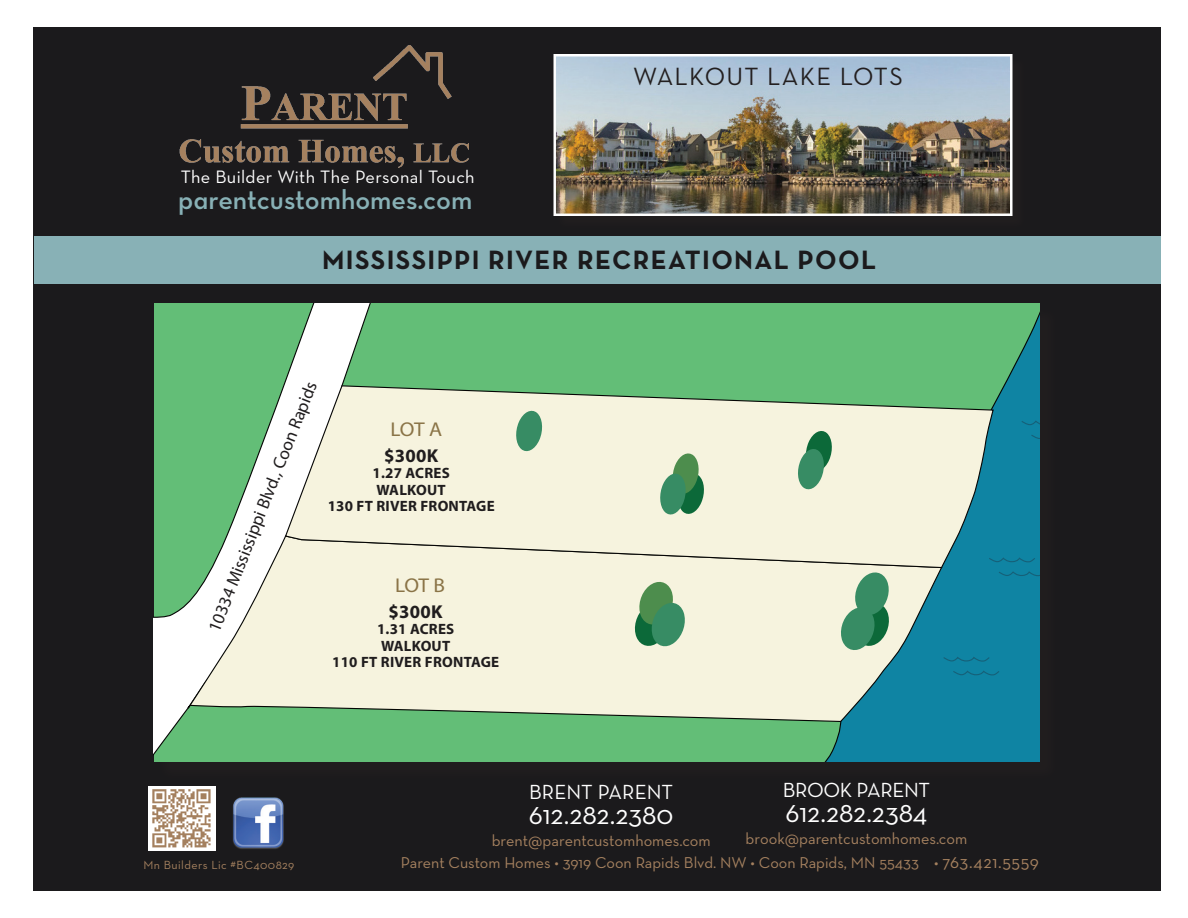
<style>
.page{position:relative;width:1188px;height:918px;background:#fff}
.page>*{position:absolute;margin:0;border:0;box-sizing:border-box;transform-origin:0 0}
.t1{font:27.75px "Neutra Text";color:#fff}
.t2{font:27.6px "Neutra Text Demi Alt";color:#88b1b6}
.t3{font:700 27px "Neutra Text";letter-spacing:.05em;color:#1b1a1c}
.t4{font:25.35px "Neutra Text";letter-spacing:.05em;color:#231f20}
.t5{font:20.85px "Neutra Text";color:#fff}
.t6{font:20.85px "Neutra Text";letter-spacing:-.02em;color:#fff}
.t7{font:20.1px "Myriad Pro";letter-spacing:-.03em;color:#8a7447;scale:1.07 1}
.t8{font:700 18.75px "Myriad Pro";letter-spacing:.015em;color:#201d1e}
.t9{font:18.3px "Neutra Text";letter-spacing:.02em;color:#fff}
.t10{font:17.7px "Myriad Pro";color:#201d1e}
.t11{font:16.2px "Neutra Text";color:#a5815f}
.t12{font:15.9px "Neutra Text";color:#a5815f}
.t13{font:700 15px/16.4px "Myriad Pro";letter-spacing:.015em;color:#201d1e;text-align:center}
.t14{font:12px "Neutra Text";letter-spacing:.035em;color:#a5815f}
.s1{font-size:17.7px}
</style>
<div class="page">
<div style="left:34px;top:27px;width:1127px;height:864px;background:#1b1a1c"></div>
<div style="left:156px;top:306px;width:905px;height:477px;background:#231f20"></div>
<div style="left:402px;top:303px;width:306px;height:459px;background:#63be77"></div>
<svg style="left:708px;top:303px;width:332px;height:459px;background:#38a08c"></svg>
<svg style="left:952px;top:670px;width:48px;height:6px"></svg>
<svg style="left:943px;top:656px;width:47px;height:6px"></svg>
<svg style="left:998px;top:571px;width:42px;height:5px"></svg>
<svg style="left:994px;top:557px;width:42px;height:6px"></svg>
<svg style="left:1030px;top:434px;width:10px;height:5px"></svg>
<svg style="left:1021px;top:420px;width:19px;height:6px"></svg>
<svg style="left:154px;top:303px;width:248px;height:459px;background:#85cb94"></svg>
<svg style="left:189px;top:536px;width:754px;height:187px;background:#d9e5d3"></svg>
<svg style="left:284px;top:384px;width:710px;height:185px;background:#e1e8d2"></svg>
<svg style="left:839px;top:570px;width:52px;height:83px;background:#7eb18f"></svg>
<svg style="left:633px;top:579px;width:54px;height:70px;background:#7dae86"></svg>
<svg style="left:796px;top:428px;width:38px;height:64px;background:#87b594"></svg>
<svg style="left:515px;top:408px;width:29px;height:46px"></svg>
<svg style="left:659px;top:451px;width:47px;height:66px;background:#7eae87"></svg>
<div style="left:34px;top:236px;width:1127px;height:48px;background:#88b1b6"></div>
<img style="left:233px;top:797px;width:51px;height:52px">
<img style="left:179px;top:45px;width:290px;height:123px">
<img style="left:148px;top:786px;width:68px;height:65px">
<div style="left:556px;top:56px;width:472px;height:175px;background:#231f20"></div>
<img style="left:557px;top:57px;width:453px;height:156px">
<div style="left:554px;top:54px;width:459px;height:162px;border:2px solid #fff"></div>
<p class="t9" style="left:181px;top:165px;width:295px">The Builder With The Personal Touch</p>
<h2 class="t2" style="left:178px;top:182px;width:296px">parentcustomhomes.com</h2>
<h3 class="t4" style="left:633px;top:62px;width:271px">WALKOUT LAKE LOTS</h3>
<h3 class="t3" style="left:322px;top:243px;width:556px">MISSISSIPPI RIVER RECREATIONAL POOL</h3>
<p class="t10" style="left:203px;top:626px;width:269px;rotate:-68deg">10334 Mississippi Blvd., Coon Rapids</p>
<p class="t7" style="left:391px;top:417px;width:50px">LOT A</p>
<p class="t8" style="left:384px;top:444px;width:56px">$300K</p>
<p class="t13" style="left:328px;top:465px;width:169px">1.27 ACRES<br>WALKOUT<br>130 FT RIVER FRONTAGE</p>
<p class="t7" style="left:395px;top:573px;width:48px">LOT B</p>
<p class="t8" style="left:389px;top:600px;width:56px">$300K</p>
<p class="t13" style="left:332px;top:621px;width:169px">1.31 ACRES<br>WALKOUT<br>110 FT RIVER FRONTAGE</p>
<p class="t14" style="left:144px;top:858px;width:152px">Mn Builders Lic #BC400829</p>
<h3 class="t5" style="left:529px;top:779px;width:145px">BRENT PARENT</h3>
<h1 class="t1" style="left:529px;top:798px;width:146px">612.282.2380</h1>
<p class="t11" style="left:492px;top:831px;width:221px">brent@parentcustomhomes.com</p>
<h3 class="t6" style="left:783px;top:777px;width:149px">BROOK PARENT</h3>
<h1 class="t1" style="left:786px;top:796px;width:143px">612.282.2384</h1>
<p class="t11" style="left:746px;top:829px;width:223px">brook@parentcustomhomes.com</p>
<p class="t12" style="left:401px;top:853px;width:640px">Parent Custom Homes • 3919 Coon Rapids Blvd. NW • Coon Rapids, MN 55433 • <span class="s1">763.421.5559</span></p>
</div>
